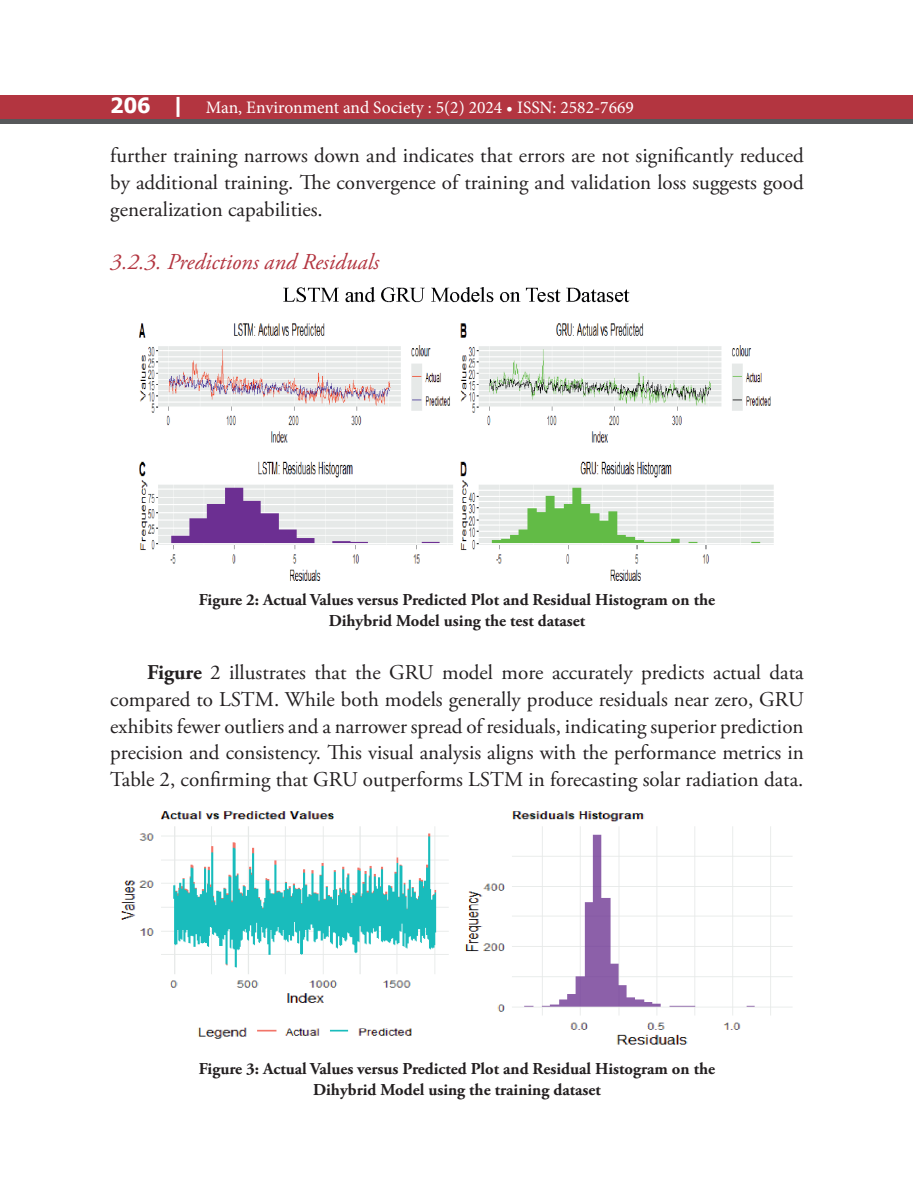
<style>
.page{position:relative;width:914px;height:1197px;background:#fff}
.page>*{position:absolute;margin:0;border:0;box-sizing:border-box;transform-origin:0 0}
.sub_head_2{font:italic 22.75px "Adobe Garamond Pro";color:#b33540}
.Body_text{font:21px/26.6px "Adobe Garamond Pro";color:#231f20;text-align:justify}
.t1{font:17.5px "Minion Pro";color:#fff}
.t2{font:700 16.62px/21.2px "Adobe Garamond Pro";color:#231f20;text-align:center}
.s1{font-family:"Tahoma";font-weight:700;font-size:21px}
.s2{font-weight:700}
</style>
<div class="page">
<div style="left:1px;top:95px;width:912px;height:29px;background:#b33540"></div>
<div style="left:1px;top:119px;width:912px;height:5px;background:#57585a"></div>
<img style="left:139px;top:287px;width:635px;height:294px">
<img style="left:121px;top:811px;width:672px;height:234px">
<p class="t1" style="left:110px;top:96px;width:525px"><span class="s1">206 |</span> Man, Environment and Society : 5(2) 2024 • ISSN: 2582-7669</p>
<p class="Body_text" style="left:110px;top:143px;width:695px">further training narrows down and indicates that errors are not significantly reduced by additional training. The convergence of training and validation loss suggests good generalization capabilities.</p>
<p class="sub_head_2" style="left:110px;top:248px;width:270px">3.2.3. Predictions and Residuals</p>
<p class="t2" style="left:199px;top:589px;width:517px">Figure 2: Actual Values versus Predicted Plot and Residual Histogram on the<br>Dihybrid Model using the test dataset</p>
<p class="Body_text" style="left:110px;top:660px;width:695px;text-indent:37px"><span class="s2">Figure</span> 2 illustrates that the GRU model more accurately predicts actual data compared to LSTM. While both models generally produce residuals near zero, GRU exhibits fewer outliers and a narrower spread of residuals, indicating superior prediction precision and consistency. This visual analysis aligns with the performance metrics in Table 2, confirming that GRU outperforms LSTM in forecasting solar radiation data.</p>
<p class="t2" style="left:199px;top:1058px;width:517px">Figure 3: Actual Values versus Predicted Plot and Residual Histogram on the<br>Dihybrid Model using the training dataset</p>
</div>
